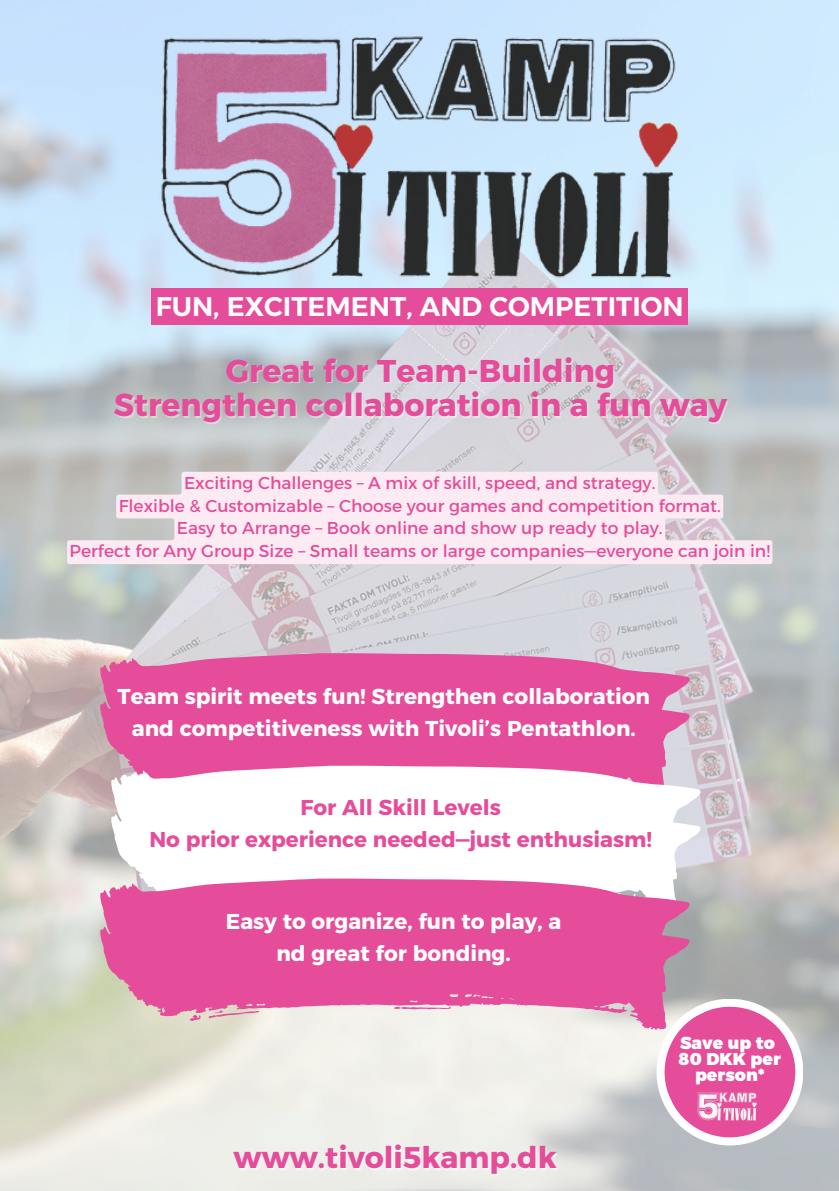
<style>
.page{position:relative;width:839px;height:1191px;background:#fff}
.page>*{position:absolute;margin:0;border:0;box-sizing:border-box;transform-origin:0 0}
.t1{font:700 31.4px "Alexandria";color:#e54c99}
.t2{font:700 29.8px "Alexandria";color:#e54c99}
.t3{font:600 27px "Alexandria";color:#fff}
.t4{font:700 21.4px/32.2px "Alexandria";color:#fff;text-align:center}
.t5{font:700 21.4px/32.2px "Alexandria";color:#e54c99;text-align:center}
.t6{font:17.2px "Alexandria";color:#e54c99}
.t7{font:900 17.2px/15.8px "Alexandria";color:#fff;text-align:center}
</style>
<div class="page">
<img style="left:0;top:0;width:838px;height:1191px">
<svg style="left:655px;top:998px;width:149px;height:149px"></svg>
<img style="left:697px;top:1093px;width:59px;height:27px">
<img style="left:158px;top:34px;width:522px;height:247px">
<div style="left:152px;top:288px;width:536px;height:37px;background:#e54c99"></div>
<svg style="left:100px;top:653px;width:590px;height:151px;background:#e3589e"></svg>
<svg style="left:111px;top:765px;width:590px;height:152px"></svg>
<svg style="left:100px;top:878px;width:590px;height:152px;background:#e46ea8"></svg>
<svg style="left:190px;top:1014px;width:11px;height:7px"></svg>
<svg style="left:394px;top:1006px;width:57px;height:4px"></svg>
<svg style="left:209px;top:1010px;width:50px;height:8px"></svg>
<svg style="left:67px;top:472px;width:705px;height:92px;background:#f1e3e9"></svg>
<p class="t3" style="left:156px;top:290px;width:529px">FUN, EXCITEMENT, AND COMPETITION</p>
<p class="t1" style="left:226px;top:351px;width:391px">Great for Team-Building</p>
<h3 class="t1" style="left:114px;top:386px;width:614px">Strengthen collaboration in a fun way</h3>
<p class="t6" style="left:184px;top:472px;width:473px">Exciting Challenges – A mix of skill, speed, and strategy.</p>
<p class="t6" style="left:119px;top:495px;width:603px">Flexible &amp; Customizable – Choose your games and competition format.</p>
<p class="t6" style="left:177px;top:518px;width:487px">Easy to Arrange – Book online and show up ready to play.</p>
<h3 class="t6" style="left:70px;top:541px;width:701px">Perfect for Any Group Size – Small teams or large companies—everyone can join in!</h3>
<p class="t4" style="left:118px;top:680px;width:534px">Team spirit meets fun! Strengthen collaboration and competitiveness with Tivoli’s Pentathlon.</p>
<h2 class="t5" style="left:149px;top:791px;width:504px">For All Skill Levels<br>No prior experience needed—just enthusiasm!</h2>
<h1 class="t4" style="left:226px;top:905px;width:337px">Easy to organize, fun to play, a nd great for bonding.</h1>
<p class="t2" style="left:233px;top:1139px;width:324px">www.tivoli5kamp.dk</p>
<p class="t7" style="left:678px;top:1035px;width:104px">Save up to<br>80 DKK per person*</p>
</div>
